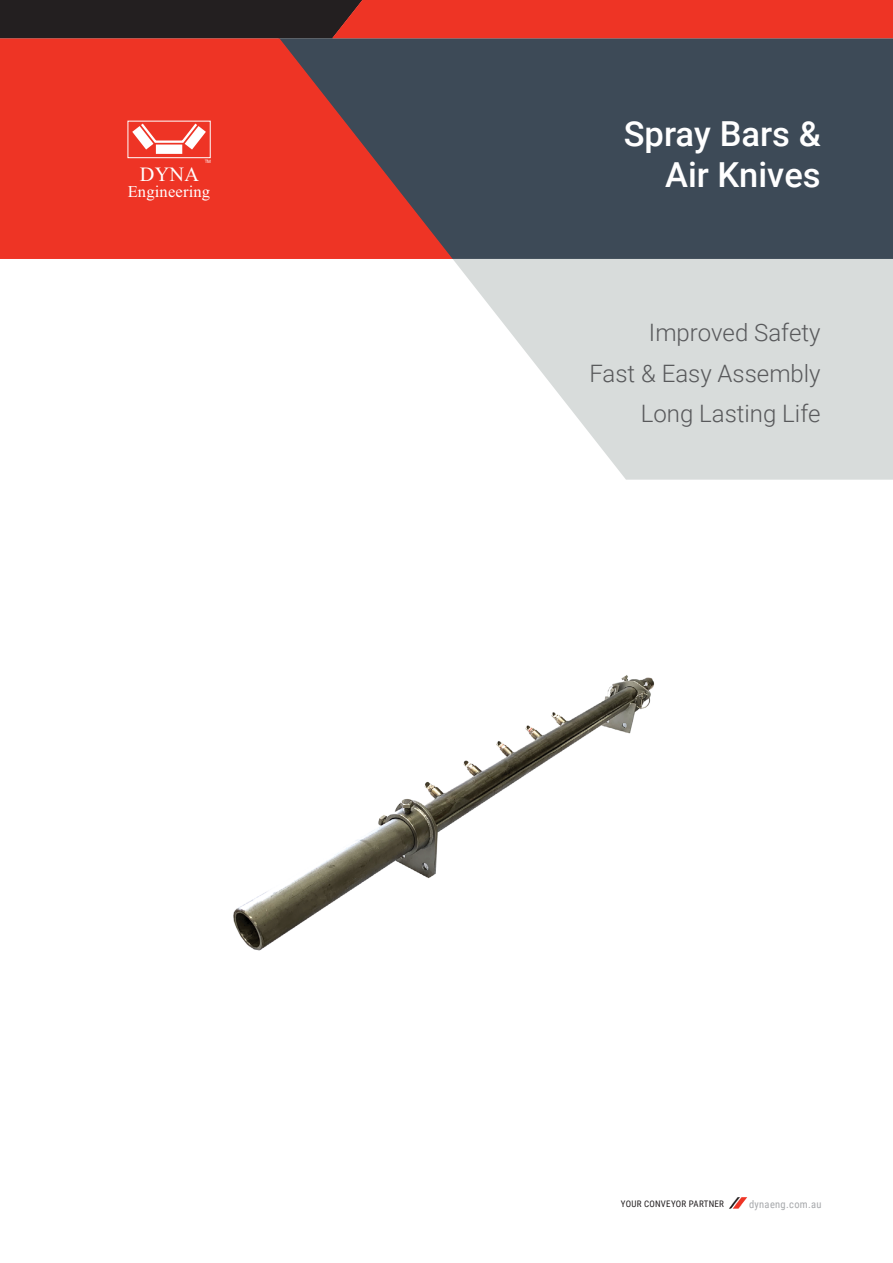
<style>
.page{position:relative;width:893px;height:1263px;background:#fff}
.page>*{position:absolute;margin:0;border:0;box-sizing:border-box;transform-origin:0 0}
.t1{font:500 34.5px "Roboto";color:#fff}
.t2{font:300 24px/40.5px "Roboto";color:#58595b;text-align:right}
.t3{font:20.25px "Times New Roman";color:#fff}
.t4{font:16.5px "Times New Roman";letter-spacing:.01em;color:#fff}
.t5{font:10.5px "Roboto Condensed";letter-spacing:.03em;color:#a7a9ac}
.t6{font:9px "Roboto Condensed";letter-spacing:.03em;color:#231f20}
.t7{font:4.5px "Arial";color:#fff}
</style>
<div class="page">
<div style="left:453px;top:38px;width:440px;height:221px;background:#3d4a57"></div>
<svg style="left:0;top:38px;width:453px;height:221px;background:#cb382f"></svg>
<svg style="left:453px;top:259px;width:440px;height:221px;fill:#d8dcdb"></svg>
<svg style="left:0;top:0;width:893px;height:38px;background:#9f2b23"></svg>
<img style="left:233px;top:675px;width:422px;height:276px">
<div style="left:128px;top:121px;width:83px;height:37px;border:1px solid #fff"></div>
<svg style="left:132px;top:121px;width:74px;height:33px"></svg>
<svg style="left:729px;top:1197px;width:18px;height:12px"></svg>
<h1 class="t1" style="left:624px;top:110px;width:198px">Spray Bars &amp;</h1>
<p class="t7" style="left:205px;top:159px;width:8px">TM</p>
<p class="t3" style="left:140px;top:161px;width:61px">DYNA</p>
<h1 class="t1" style="left:665px;top:151px;width:157px">Air Knives</h1>
<p class="t4" style="left:128px;top:181px;width:84px">Engineering</p>
<p class="t2" style="left:589px;top:312px;width:233px">Improved Safety<br>Fast &amp; Easy Assembly<br>Long Lasting Life</p>
<p class="t6" style="left:621px;top:1198px;width:105px">YOUR CONVEYOR PARTNER</p>
<p class="t5" style="left:749px;top:1197px;width:74px">dynaeng.com.au</p>
</div>
